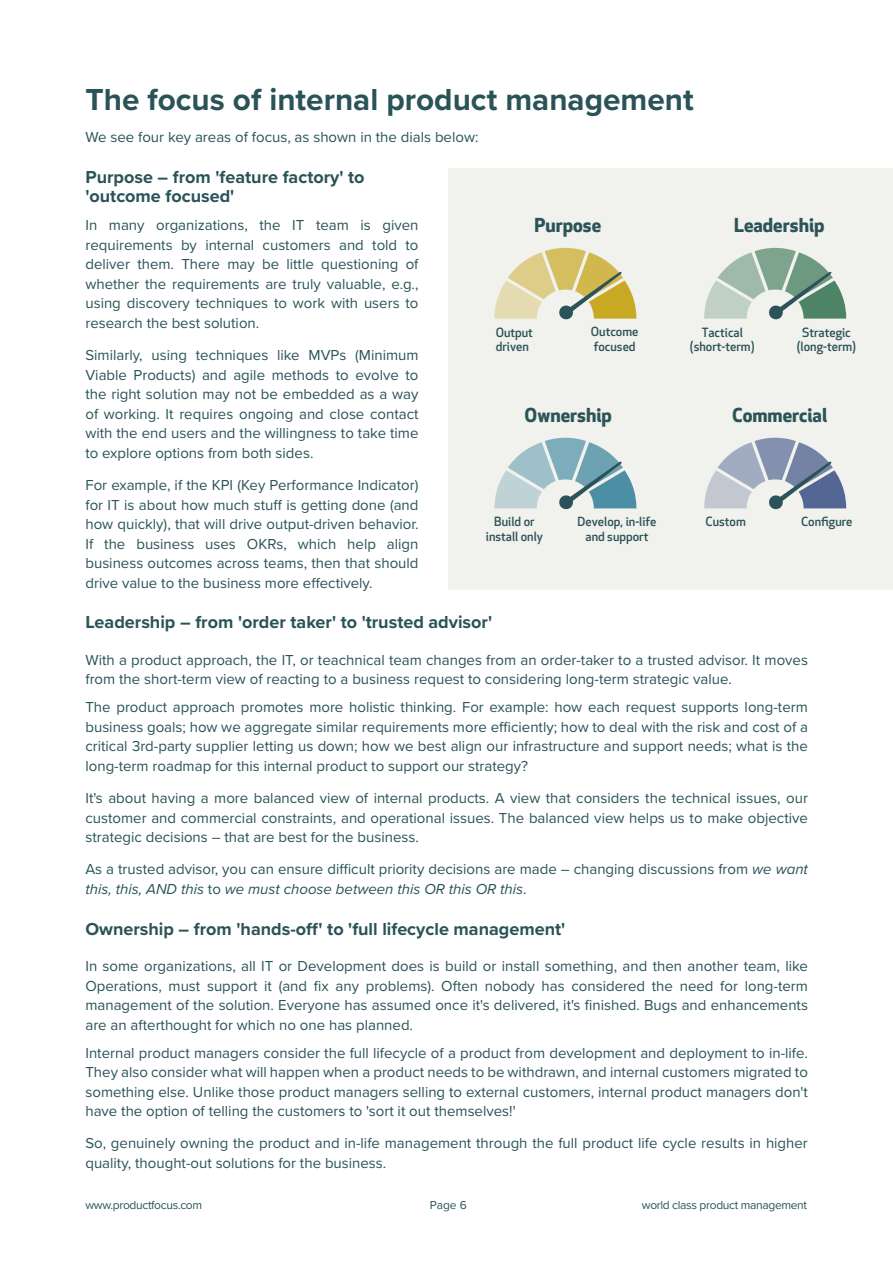
<style>
.page{position:relative;width:893px;height:1263px;background:#fff}
.page>*{position:absolute;margin:0;border:0;box-sizing:border-box;transform-origin:0 0}
.t1{font:700 31.5px "Proxima Nova";color:#2a5358}
.t2{font:700 18.75px "Apex New";color:#2b5358}
.t3{font:700 18px/19.5px "Proxima Nova";color:#2a5358}
.t4{font:15px/19.5px "Proxima Nova";color:#2a5358;text-align:justify}
.t5{font:500 12.45px/14.7px "Apex New";color:#2b5358;text-align:center}
.t6{font:500 12.3px/14.7px "Apex New";color:#2b5358}
.t7{font:12px "Proxima Nova";letter-spacing:-.025em;color:#2a5358}
.s1{font-style:italic}
</style>
<div class="page">
<div style="left:448px;top:168px;width:445px;height:422px;background:#f1f1ed"></div>
<svg style="left:494px;top:248px;width:142px;height:72px"></svg>
<svg style="left:704px;top:248px;width:142px;height:72px"></svg>
<svg style="left:494px;top:438px;width:142px;height:72px"></svg>
<svg style="left:704px;top:438px;width:142px;height:72px"></svg>
<h1 class="t1" style="left:85px;top:76px;width:610px">The focus of internal product management</h1>
<p class="t4" style="left:85px;top:127px;width:395px">We see four key areas of focus, as shown in the dials below:</p>
<p class="t3" style="left:85px;top:167px;width:281px">Purpose – from 'feature factory' to 'outcome focused'</p>
<p class="t4" style="left:85px;top:215px;width:335px">In many organizations, the IT team is given requirements by internal customers and told to deliver them. There may be little questioning of whether the requirements are truly valuable, e.g., using discovery techniques to work with users to research the best solution.</p>
<p class="t4" style="left:85px;top:345px;width:335px">Similarly, using techniques like MVPs (Minimum Viable Products) and agile methods to evolve to the right solution may not be embedded as a way of working. It requires ongoing and close contact with the end users and the willingness to take time to explore options from both sides.</p>
<p class="t4" style="left:85px;top:475px;width:335px">For example, if the KPI (Key Performance Indicator) for IT is about how much stuff is getting done (and how quickly), that will drive output-driven behavior.<br>If the business uses OKRs, which help align business outcomes across teams, then that should drive value to the business more effectively.</p>
<p class="t3" style="left:85px;top:612px;width:408px">Leadership – from 'order taker' to 'trusted advisor'</p>
<p class="t4" style="left:85px;top:649px;width:724px">With a product approach, the IT, or teachnical team changes from an order-taker to a trusted advisor. It moves from the short-term view of reacting to a business request to considering long-term strategic value.</p>
<p class="t4" style="left:85px;top:697px;width:724px">The product approach promotes more holistic thinking. For example: how each request supports long-term business goals; how we aggregate similar requirements more efficiently; how to deal with the risk and cost of a critical 3rd-party supplier letting us down; how we best align our infrastructure and support needs; what is the long-term roadmap for this internal product to support our strategy?</p>
<p class="t4" style="left:85px;top:788px;width:724px">It's about having a more balanced view of internal products. A view that considers the technical issues, our customer and commercial constraints, and operational issues. The balanced view helps us to make objective strategic decisions – that are best for the business.</p>
<p class="t4" style="left:85px;top:859px;width:724px">As a trusted advisor, you can ensure difficult priority decisions are made – changing discussions from <span class="s1">we want this, this, AND this</span> to <span class="s1">we must choose between this OR this OR this</span>.</p>
<p class="t3" style="left:85px;top:918px;width:481px">Ownership – from 'hands-off' to 'full lifecycle management'</p>
<p class="t4" style="left:85px;top:956px;width:724px">In some organizations, all IT or Development does is build or install something, and then another team, like Operations, must support it (and fix any problems). Often nobody has considered the need for long-term management of the solution. Everyone has assumed once it's delivered, it's finished. Bugs and enhancements are an afterthought for which no one has planned.</p>
<p class="t4" style="left:85px;top:1042px;width:724px">Internal product managers consider the full lifecycle of a product from development and deployment to in-life.<br>They also consider what will happen when a product needs to be withdrawn, and internal customers migrated to something else. Unlike those product managers selling to external customers, internal product managers don't have the option of telling the customers to 'sort it out themselves!'</p>
<p class="t4" style="left:85px;top:1133px;width:724px">So, genuinely owning the product and in-life management through the full product life cycle results in higher quality, thought-out solutions for the business.</p>
<p class="t2" style="left:535px;top:211px;width:68px">Purpose</p>
<p class="t2" style="left:734px;top:211px;width:92px">Leadership</p>
<p class="t5" style="left:496px;top:324px;width:39px;text-align:left">Output driven</p>
<p class="t6" style="left:591px;top:324px;width:49px">Outcome focused</p>
<p class="t5" style="left:690px;top:324px;width:66px">Tactical (short-term)</p>
<p class="t5" style="left:797px;top:324px;width:61px">Strategic (long-term)</p>
<p class="t2" style="left:525px;top:401px;width:89px">Ownership</p>
<p class="t2" style="left:732px;top:401px;width:97px">Commercial</p>
<p class="t5" style="left:486px;top:514px;width:59px">Build or install only</p>
<p class="t6" style="left:577px;top:514px;width:81px;text-align:center">Develop, in-life and support</p>
<p class="t5" style="left:705px;top:514px;width:42px">Custom</p>
<p class="t6" style="left:801px;top:514px;width:53px">Configure</p>
<p class="t7" style="left:85px;top:1196px;width:118px">www.productfocus.com</p>
<p class="t7" style="left:430px;top:1196px;width:38px">Page 6</p>
<p class="t7" style="left:642px;top:1196px;width:167px">world class product management</p>
</div>
